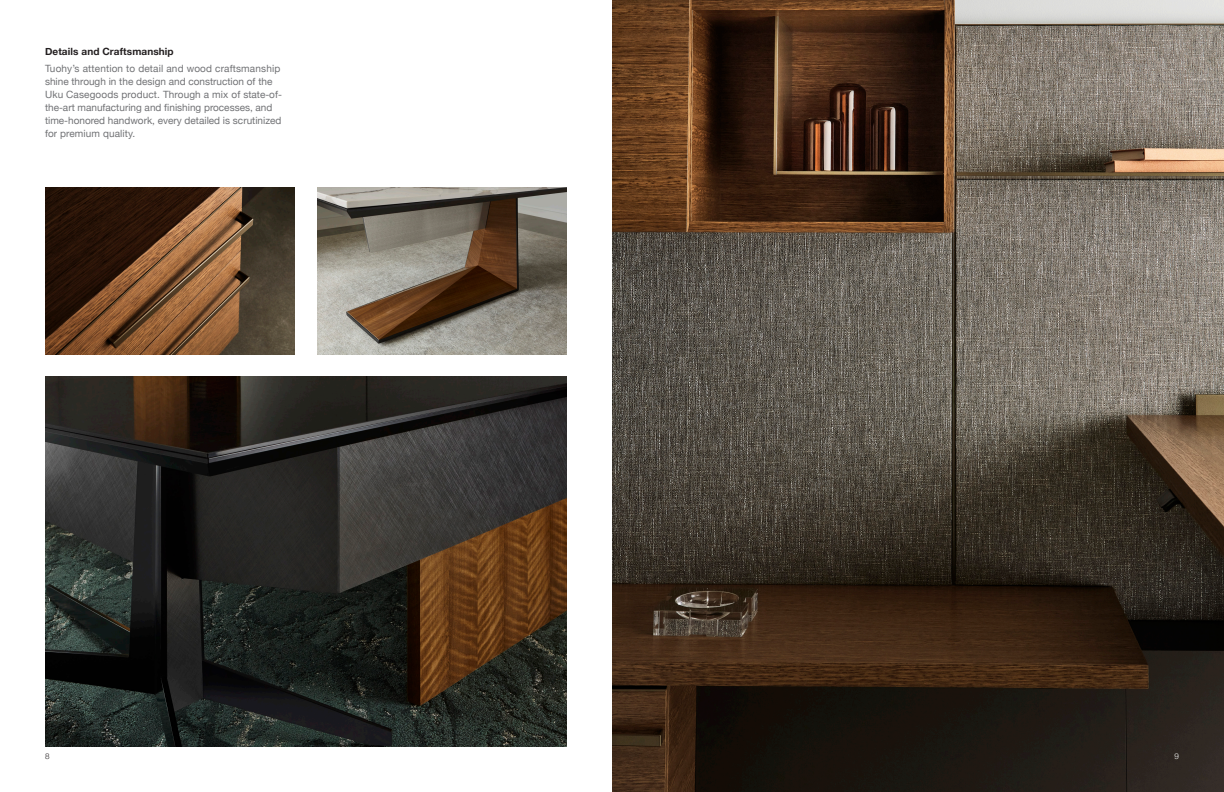
<style>
.page{position:relative;width:1224px;height:792px;background:#fff}
.page>*{position:absolute;margin:0;border:0;box-sizing:border-box;transform-origin:0 0}
.Paragraph_Style_1{font:10px/13px "Helvetica Neue";color:#717275}
.Paragraph_Style_1-2{font:700 10px "Helvetica Neue";letter-spacing:.01em;color:#231f20}
.t1{font:300 8px "Helvetica Neue";color:#231f20}
.t2{font:300 8px "Helvetica Neue";color:#fff}
</style>
<div class="page">
<img style="left:612px;top:0;width:612px;height:792px">
<img style="left:45px;top:188px;width:250px;height:166px">
<img style="left:45px;top:377px;width:522px;height:370px">
<img style="left:317px;top:188px;width:250px;height:166px">
<p class="Paragraph_Style_1-2" style="left:45px;top:43px;width:130px">Details and Craftsmanship</p>
<p class="Paragraph_Style_1" style="left:45px;top:63px;width:238px">Tuohy’s attention to detail and wood craftsmanship shine through in the design and construction of the Uku Casegoods product. Through a mix of state-of&shy;the-art manufacturing and finishing processes, and time-honored handwork, every detailed is scrutinized for premium quality.</p>
<p class="t1" style="left:45px;top:749px;width:6px">8</p>
<p class="t2" style="left:1175px;top:749px;width:6px">9</p>
</div>
